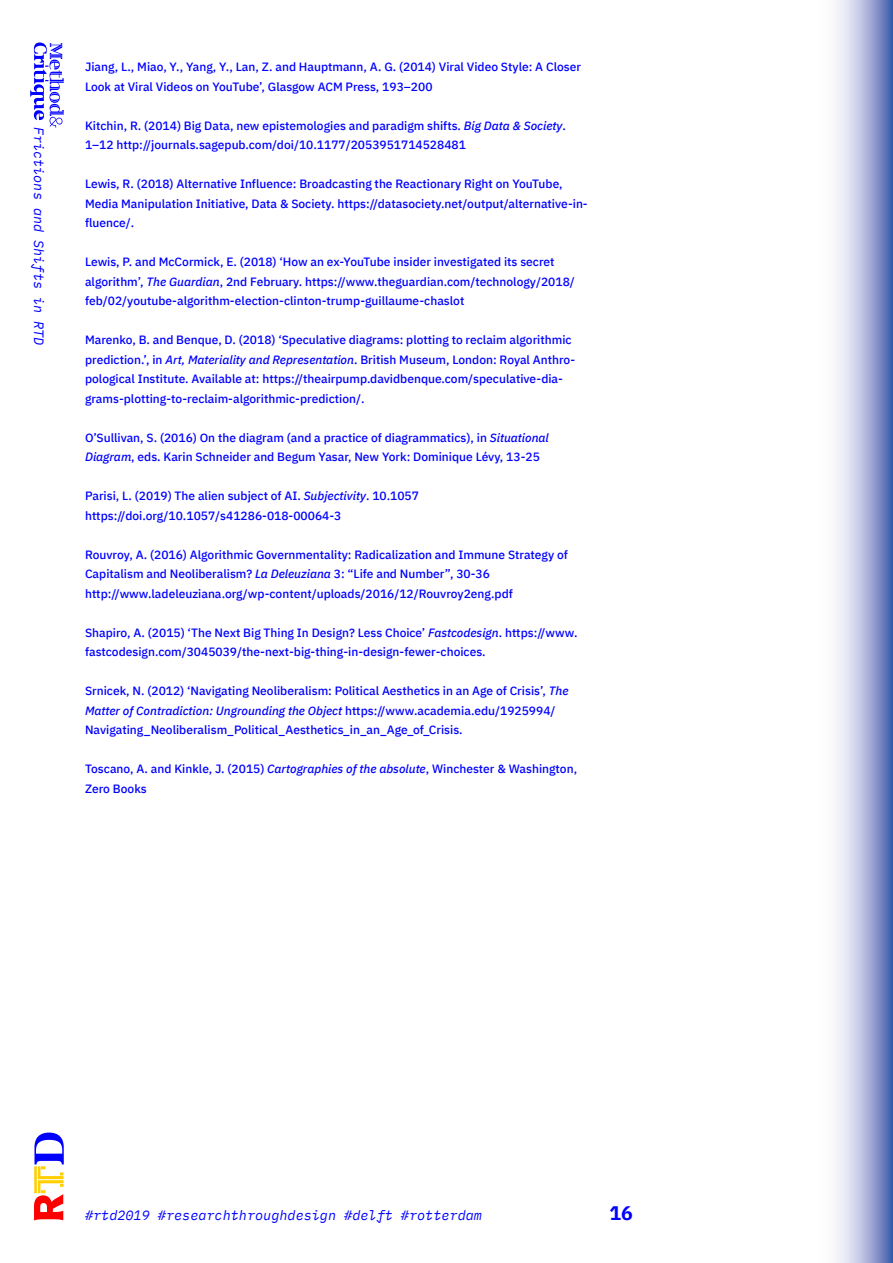
<style>
.page{position:relative;width:893px;height:1263px;background:#fff}
.page>*{position:absolute;margin:0;border:0;box-sizing:border-box;transform-origin:0 0}
.t1{font:700 19.5px "IBM Plex Sans";color:#00f}
.t2{font:italic 13.5px "IBM Plex Mono";color:#00f}
.References_Listing{font:500 12px/19.5px "IBM Plex Sans";color:#00f}
.s1{font-style:italic}
</style>
<div class="page">
<svg style="left:836px;top:0;width:57px;height:1263px;background:#aab4d9"></svg>
<svg style="left:30px;top:43px;width:34px;height:85px"></svg>
<svg style="left:34px;top:1132px;width:30px;height:88px"></svg>
<p class="t2" style="left:49px;top:127px;width:220px;rotate:90deg">Frictions and Shifts in RTD</p>
<p class="References_Listing" style="left:85px;top:56px;width:498px">Jiang, L., Miao, Y., Yang, Y., Lan, Z. and Hauptmann, A. G. (2014) Viral Video Style: A Closer<br>Look at Viral Videos on YouTube’, Glasgow ACM Press, 193–200</p>
<p class="References_Listing" style="left:85px;top:115px;width:482px">Kitchin, R. (2014) Big Data, new epistemologies and paradigm shifts. <span class="s1">Big Data &amp; Society</span>.<br>1–12 http://journals.sagepub.com/doi/10.1177/2053951714528481</p>
<p class="References_Listing" style="left:85px;top:173px;width:504px">Lewis, R. (2018) Alternative Influence: Broadcasting the Reactionary Right on YouTube,<br>Media Manipulation Initiative, Data &amp; Society. https://datasociety.net/output/alternative-in&shy;fluence/.</p>
<p class="References_Listing" style="left:85px;top:251px;width:491px">Lewis, P. and McCormick, E. (2018) ‘How an ex-YouTube insider investigated its secret algorithm’, <span class="s1">The Guardian</span>, 2nd February. https://www.theguardian.com/technology/2018/ feb/02/youtube-algorithm-election-clinton-trump-guillaume-chaslot</p>
<p class="References_Listing" style="left:85px;top:329px;width:492px">Marenko, B. and Benque, D. (2018) ‘Speculative diagrams: plotting to reclaim algorithmic prediction.’, in <span class="s1">Art, Materiality and Representation</span>. British Museum, London: Royal Anthro&shy;pological Institute. Available at: https://theairpump.davidbenque.com/speculative-dia&shy;grams-plotting-to-reclaim-algorithmic-prediction/.</p>
<p class="References_Listing" style="left:85px;top:427px;width:465px">O’Sullivan, S. (2016) On the diagram (and a practice of diagrammatics), in <span class="s1">Situational<br>Diagram</span>, eds. Karin Schneider and Begum Yasar, New York: Dominique Lévy, 13-25</p>
<p class="References_Listing" style="left:85px;top:485px;width:335px">Parisi, L. (2019) The alien subject of AI. <span class="s1">Subjectivity</span>. 10.1057</p>
<p class="References_Listing" style="left:85px;top:505px;width:258px">https://doi.org/10.1057/s41286-018-00064-3</p>
<p class="References_Listing" style="left:85px;top:544px;width:484px">Rouvroy, A. (2016) Algorithmic Governmentality: Radicalization and Immune Strategy of<br>Capitalism and Neoliberalism? <span class="s1">La Deleuziana</span> 3: “Life and Number”, 30-36</p>
<p class="References_Listing" style="left:85px;top:583px;width:429px">http://www.ladeleuziana.org/wp-content/uploads/2016/12/Rouvroy2eng.pdf</p>
<p class="References_Listing" style="left:85px;top:622px;width:494px">Shapiro, A. (2015) ‘The Next Big Thing In Design? Less Choice’ <span class="s1">Fastcodesign</span>. https://www. fastcodesign.com/3045039/the-next-big-thing-in-design-fewer-choices.</p>
<p class="References_Listing" style="left:85px;top:680px;width:485px">Srnicek, N. (2012) ‘Navigating Neoliberalism: Political Aesthetics in an Age of Crisis’, <span class="s1">The<br>Matter of Contradiction: Ungrounding the Object</span> https://www.academia.edu/1925994/<br>Navigating_Neoliberalism_Political_Aesthetics_in_an_Age_of_Crisis.</p>
<p class="References_Listing" style="left:85px;top:758px;width:494px">Toscano, A. and Kinkle, J. (2015) <span class="s1">Cartographies of the absolute</span>, Winchester &amp; Washington,<br>Zero Books</p>
<p class="t2" style="left:85px;top:1205px;width:398px">#rtd2019 #researchthroughdesign #delft #rotterdam</p>
<h1 class="t1" style="left:609px;top:1198px;width:25px">16</h1>
</div>
